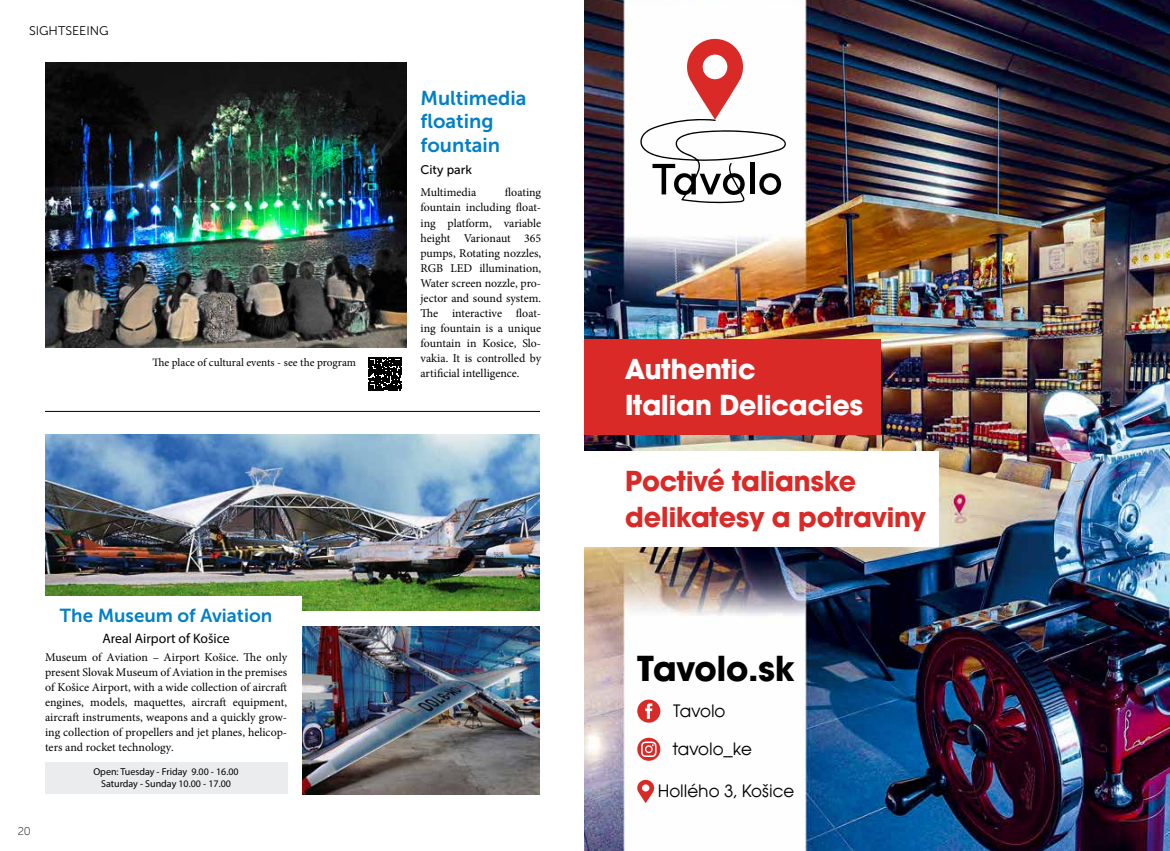
<style>
.page{position:relative;width:1170px;height:851px;background:#fff}
.page>*{position:absolute;margin:0;border:0;box-sizing:border-box;transform-origin:0 0}
.t1{font:700 37.5px "Avant Garde Gothic Itc T";color:#000}
.t2{font:700 30px/36px "Avant Garde Gothic Itc T";color:#da2a28}
.t3{font:700 30px/36px "Avant Garde Gothic Itc T";color:#fff}
.t4{font:20px/23.8px "Museo Sans 700";color:#0080c9}
.t5{font:18.75px "Museo Sans 700";color:#0080c9}
.t6{font:18.62px "Avant Garde Gothic Itc T";color:#000}
.t7{font:13.75px "Myriad Pro";color:#000}
.t8{font:12.5px "Museo Sans 300";color:#000}
.t9{font:12.5px "Museo Sans 500";color:#000}
.t10{font:11.88px/15px "Minion Pro";color:#000;text-align:justify}
.t11{font:11.25px "Minion Pro";color:#000}
.t12{font:11.25px "Museo Sans 100";color:#000}
.t13{font:10px/12px "Myriad Pro";color:#000;text-align:center}
</style>
<div class="page">
<div style="left:45px;top:762px;width:242px;height:31px;background:#ebeced"></div>
<img style="left:585px;top:0;width:584px;height:850px">
<svg style="left:640px;top:39px;width:146px;height:164px"></svg>
<div style="left:585px;top:339px;width:296px;height:95px;background:#da2a28"></div>
<div style="left:585px;top:451px;width:353px;height:96px;background:#fff"></div>
<svg style="left:637px;top:779px;width:17px;height:24px"></svg>
<svg style="left:637px;top:737px;width:23px;height:23px"></svg>
<svg style="left:637px;top:699px;width:23px;height:23px"></svg>
<img style="left:45px;top:63px;width:361px;height:284px">
<svg style="left:368px;top:357px;width:33px;height:34px"></svg>
<img style="left:45px;top:434px;width:495px;height:176px">
<img style="left:302px;top:626px;width:238px;height:167px">
<div style="left:37px;top:595px;width:265px;height:23px;background:#fff"></div>
<hr style="left:45px;top:411px;width:495px;height:1px;background:#000">
<p class="t8" style="left:29px;top:24px;width:81px">SIGHTSEEING</p>
<p class="t11" style="left:152px;top:355px;width:205px">The place of cultural events - see the program</p>
<h3 class="t4" style="left:420px;top:86px;width:107px">Multimedia floating fountain</h3>
<p class="t9" style="left:420px;top:163px;width:53px">City park</p>
<p class="t10" style="left:420px;top:185px;width:122px;text-indent:84px">floating fountain including float&shy;ing platform, variable height Varionaut 365 pumps, Rotating nozzles, RGB LED illumination, Water screen nozzle, pro&shy;jector and sound system.<br>The interactive float&shy;ing fountain is a unique fountain in Kosice, Slo&shy;vakia. It is controlled by artificial intelligence.</p>
<p class="t10" style="left:420px;top:185px;width:57px">Multimedia</p>
<p class="t12" style="left:18px;top:824px;width:15px">20</p>
<h3 class="t5" style="left:60px;top:605px;width:214px">The Museum of Aviation</h3>
<p class="t7" style="left:102px;top:629px;width:129px">Areal Airport of Košice</p>
<p class="t10" style="left:45px;top:649px;width:244px">Museum of Aviation – Airport Košice. The only present Slovak Museum of Aviation in the premises of Košice Airport, with a wide collection of aircraft engines, models, maquettes, aircraft equipment, aircraft instruments, weapons and a quickly grow&shy;ing collection of propellers and jet planes, helicop&shy;ters and rocket technology.</p>
<p class="t13" style="left:93px;top:765px;width:147px">Open: Tuesday - Friday 9.00 - 16.00<br>Saturday - Sunday 10.00 - 17.00</p>
<h2 class="t3" style="left:625px;top:350px;width:239px">Authentic<br>Italian Delicacies</h2>
<h2 class="t2" style="left:625px;top:462px;width:302px">Poctivé talianske delikatesy a potraviny</h2>
<h1 class="t1" style="left:637px;top:645px;width:158px">Tavolo.sk</h1>
<h3 class="t6" style="left:673px;top:700px;width:54px">Tavolo</h3>
<h3 class="t6" style="left:673px;top:738px;width:80px">tavolo_ke</h3>
<h3 class="t6" style="left:657px;top:780px;width:138px">Hollého 3, Košice</h3>
</div>
